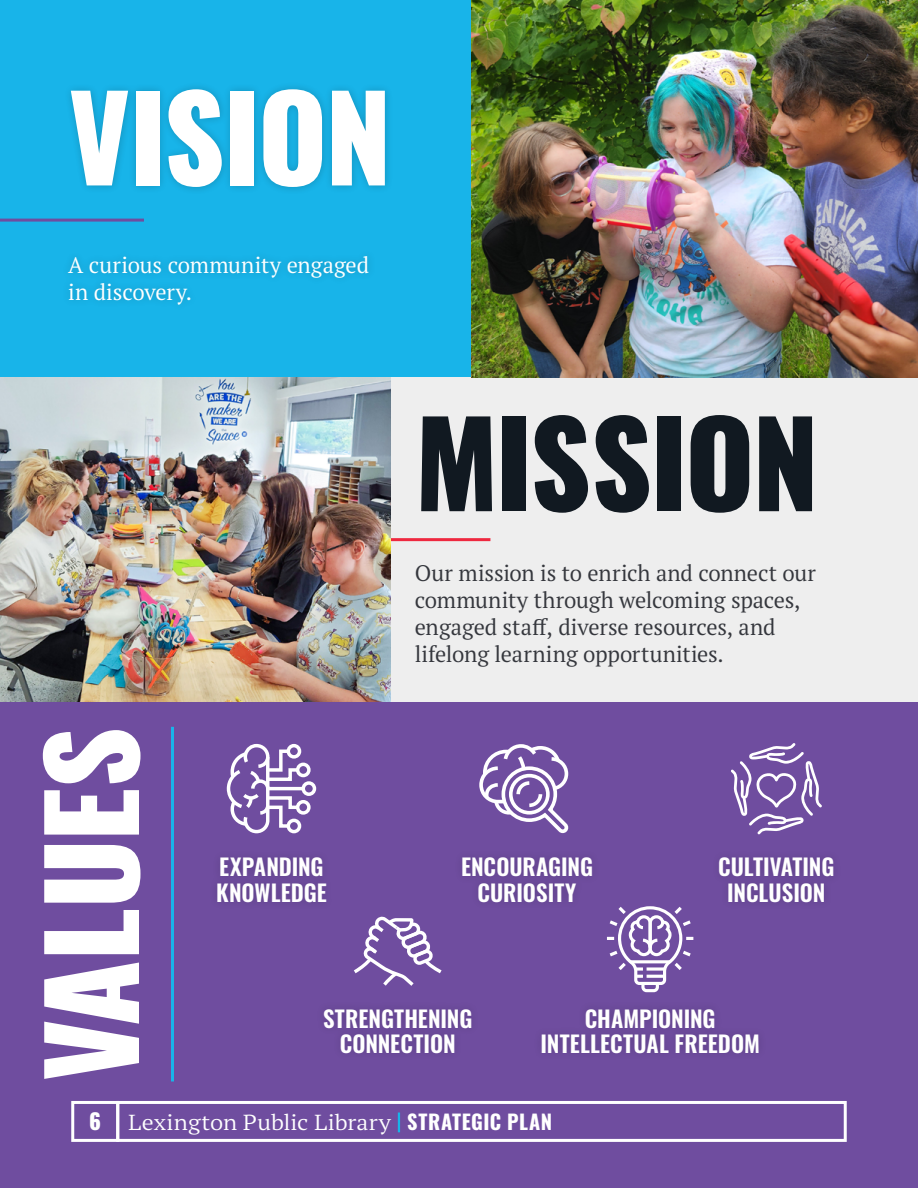
<style>
.page{position:relative;width:918px;height:1188px;background:#fff}
.page>*{position:absolute;margin:0;border:0;box-sizing:border-box;transform-origin:0 0}
.t1{font:800 117px "Oswald";letter-spacing:-.02em;color:#fff}
.t2{font:800 117px "Oswald";letter-spacing:-.025em;color:#111921}
.t3{font:600 22.8px/25.5px "Oswald";color:#fff;text-align:center}
.t4{font:22.5px/27px "PT Serif Pro";letter-spacing:-.005em;color:#35373d}
.t5{font:22.5px/27px "PT Serif Pro";letter-spacing:-.005em;color:#fff}
.t6{font:expanded 21.75px "PT Serif Pro";color:#fff}
.s1{font-family:"Oswald";font-weight:800;font-stretch:normal}
.s2{font-family:"Oswald";font-weight:700;font-stretch:normal;font-size:20.25px}
</style>
<div class="page">
<div style="left:0;top:0;width:918px;height:377px;background:#18b4e9"></div>
<div style="left:0;top:377px;width:918px;height:325px;background:#eee"></div>
<div style="left:0;top:702px;width:918px;height:486px;background:#6f4d9f"></div>
<hr style="left:323px;top:538px;width:167px;height:3px;background:#ee283f">
<hr style="left:171px;top:727px;width:3px;height:355px;background:#18b4e9">
<hr style="left:0;top:219px;width:144px;height:3px;background:#6f4d9f">
<div style="left:302px;top:781px;width:14px;height:15px;border:3px solid #fff;border-radius:50%"></div>
<hr style="left:268px;top:787px;width:35px;height:3px;background:#fff">
<div style="left:296px;top:763px;width:15px;height:14px;border:3px solid #fff;border-radius:50%"></div>
<div style="left:296px;top:800px;width:15px;height:15px;border:3px solid #fff;border-radius:50%"></div>
<svg style="left:226px;top:743px;width:75px;height:91px"></svg>
<svg style="left:731px;top:743px;width:91px;height:91px"></svg>
<svg style="left:354px;top:916px;width:88px;height:70px"></svg>
<svg style="left:479px;top:744px;width:90px;height:90px"></svg>
<svg style="left:607px;top:906px;width:87px;height:87px"></svg>
<div style="left:209px;top:849px;width:125px;height:61px;background:#694997"></div>
<div style="left:454px;top:849px;width:146px;height:61px;background:#6a4998"></div>
<div style="left:711px;top:849px;width:131px;height:61px;background:#6a4998"></div>
<div style="left:315px;top:1001px;width:165px;height:60px;background:#694997"></div>
<div style="left:533px;top:1001px;width:234px;height:60px;background:#6b4a99"></div>
<div style="left:63px;top:81px;width:330px;height:114px;background:#000;opacity:.2"></div>
<img style="left:471px;top:0;width:447px;height:377px">
<img style="left:0;top:377px;width:391px;height:325px">
<div style="left:71px;top:1101px;width:48px;height:41px;border:3px solid #fff"></div>
<svg style="left:398px;top:1113px;width:2px;height:19px"></svg>
<div style="left:116px;top:1101px;width:731px;height:41px;border:3px solid #fff"></div>
<h1 class="t1" style="left:68px;top:77px;width:325px">VISION</h1>
<p class="t5" style="left:68px;top:251px;width:302px">A curious community engaged in discovery.</p>
<h1 class="t2" style="left:415px;top:402px;width:406px">MISSION</h1>
<p class="t4" style="left:415px;top:560px;width:403px">Our mission is to enrich and connect our community through welcoming spaces, engaged staff, diverse resources, and lifelong learning opportunities.</p>
<h1 class="t1" style="left:30px;top:1082px;width:356px;rotate:-90deg">VALUES</h1>
<p class="t3" style="left:216px;top:856px;width:112px;text-align:left">EXPANDING<br>KNOWLEDGE</p>
<p class="t3" style="left:461px;top:856px;width:134px">ENCOURAGING<br>CURIOSITY</p>
<p class="t3" style="left:718px;top:856px;width:118px">CULTIVATING<br>INCLUSION</p>
<p class="t3" style="left:323px;top:1007px;width:151px">STRENGTHENING<br>CONNECTION</p>
<p class="t3" style="left:540px;top:1007px;width:221px">CHAMPIONING<br>INTELLECTUAL FREEDOM</p>
<p class="t6" style="left:89px;top:1107px;width:464px"><span class="s1">6</span> Lexington Public Library <span class="s2">STRATEGIC PLAN</span></p>
</div>
